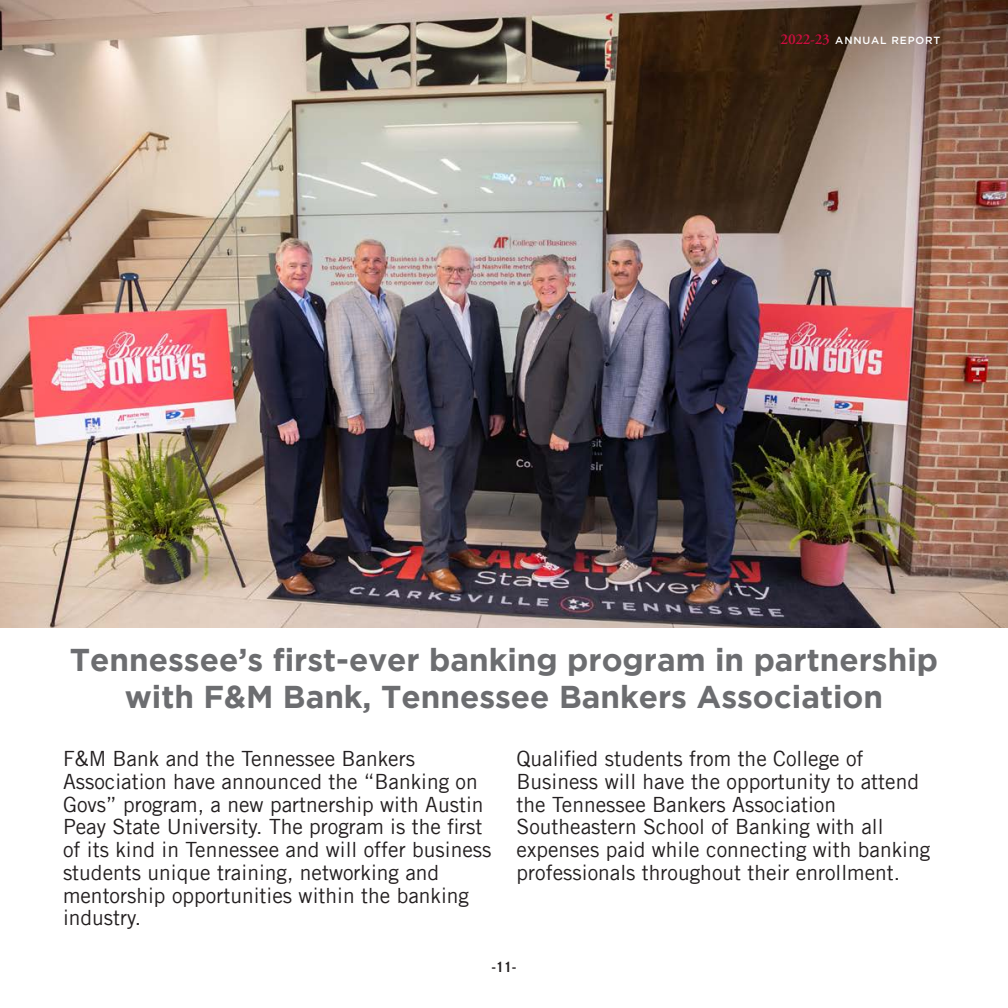
<style>
.page{position:relative;width:1008px;height:1008px;background:#fff}
.page>*{position:absolute;margin:0;border:0;box-sizing:border-box;transform-origin:0 0}
.t1{font:700 31.5px/37.8px "Gotham";color:#6c6d70;text-align:center}
.t2{font:21px/22.8px "Trade Gothic LT";color:#231f20}
.t3{font:700 14px "Trade Gothic LT";color:#231f20}
.t4{font:500 10.5px "Gotham";letter-spacing:.08em;color:#fff}
.s1{font-family:"Adobe Garamond Pro";font-weight:600;font-size:15.22px;color:#cd0d40}
</style>
<div class="page">
<img style="left:0;top:0;width:1008px;height:627px">
<p class="t4" style="left:781px;top:34px;width:161px"><span class="s1">2022-23</span> ANNUAL REPORT</p>
<h1 class="t1" style="left:70px;top:640px;width:870px">Tennessee’s first-ever banking program in partnership with F&amp;M Bank, Tennessee Bankers Association</h1>
<p class="t2" style="left:63px;top:747px;width:430px">F&amp;M Bank and the Tennessee Bankers Association have announced the “Banking on Govs” program, a new partnership with Austin Peay State University. The program is the first of its kind in Tennessee and will offer business students unique training, networking and mentorship opportunities within the banking industry.</p>
<p class="t2" style="left:517px;top:747px;width:415px">Qualified students from the College of Business will have the opportunity to attend the Tennessee Bankers Association Southeastern School of Banking with all expenses paid while connecting with banking professionals throughout their enrollment.</p>
<p class="t3" style="left:492px;top:958px;width:26px">-11-</p>
</div>
